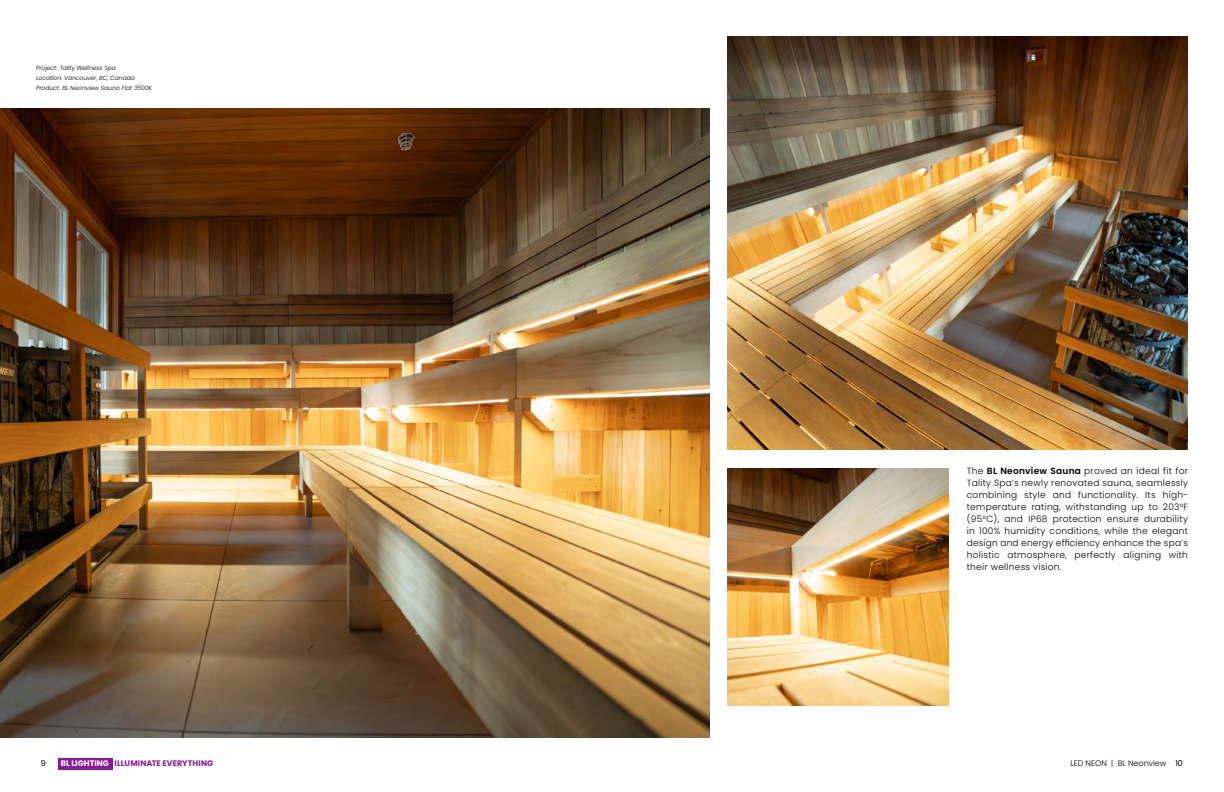
<style>
.page{position:relative;width:1224px;height:792px;background:#fff}
.page>*{position:absolute;margin:0;border:0;box-sizing:border-box;transform-origin:0 0}
.t1{font:300 9px/12px "Poppins";letter-spacing:.03em;color:#000;text-align:justify}
.t2{font:700 8px "Poppins";letter-spacing:.01em;color:#881b9c}
.t3{font:300 8px "Poppins";color:#000}
.t4{font:8px "Poppins";color:#000}
.t5{font:italic 300 6px/10px "Poppins";color:#000}
.s1{font-weight:600}
.s2{color:#fff}
.s3{font-weight:400}
</style>
<div class="page">
<img style="left:0;top:108px;width:710px;height:630px">
<img style="left:728px;top:36px;width:460px;height:414px">
<img style="left:728px;top:468px;width:221px;height:238px">
<div style="left:58px;top:758px;width:54px;height:12px;background:#881b9c"></div>
<p class="t5" style="left:36px;top:63px;width:118px">Project: Tality Wellness Spa<br>Location: Vancouver, BC, Canada<br>Product: BL Neonview Sauna Flat 3500K</p>
<p class="t1" style="left:967px;top:465px;width:223px">The <span class="s1">BL Neonview Sauna</span> proved an ideal fit for Tality Spa’s newly renovated sauna, seamlessly combining style and functionality. Its high&shy;temperature rating, withstanding up to 203°F (95°C), and IP68 protection ensure durability in 100% humidity conditions, while the elegant design and energy efficiency enhance the spa’s holistic atmosphere, perfectly aligning with their wellness vision.</p>
<p class="t4" style="left:41px;top:759px;width:7px">9</p>
<p class="t2" style="left:61px;top:759px;width:154px"><span class="s2">BL LIGHTING</span> ILLUMINATE EVERYTHING</p>
<p class="t3" style="left:1070px;top:759px;width:114px">LED NEON | BL Neonview <span class="s3">10</span></p>
</div>
